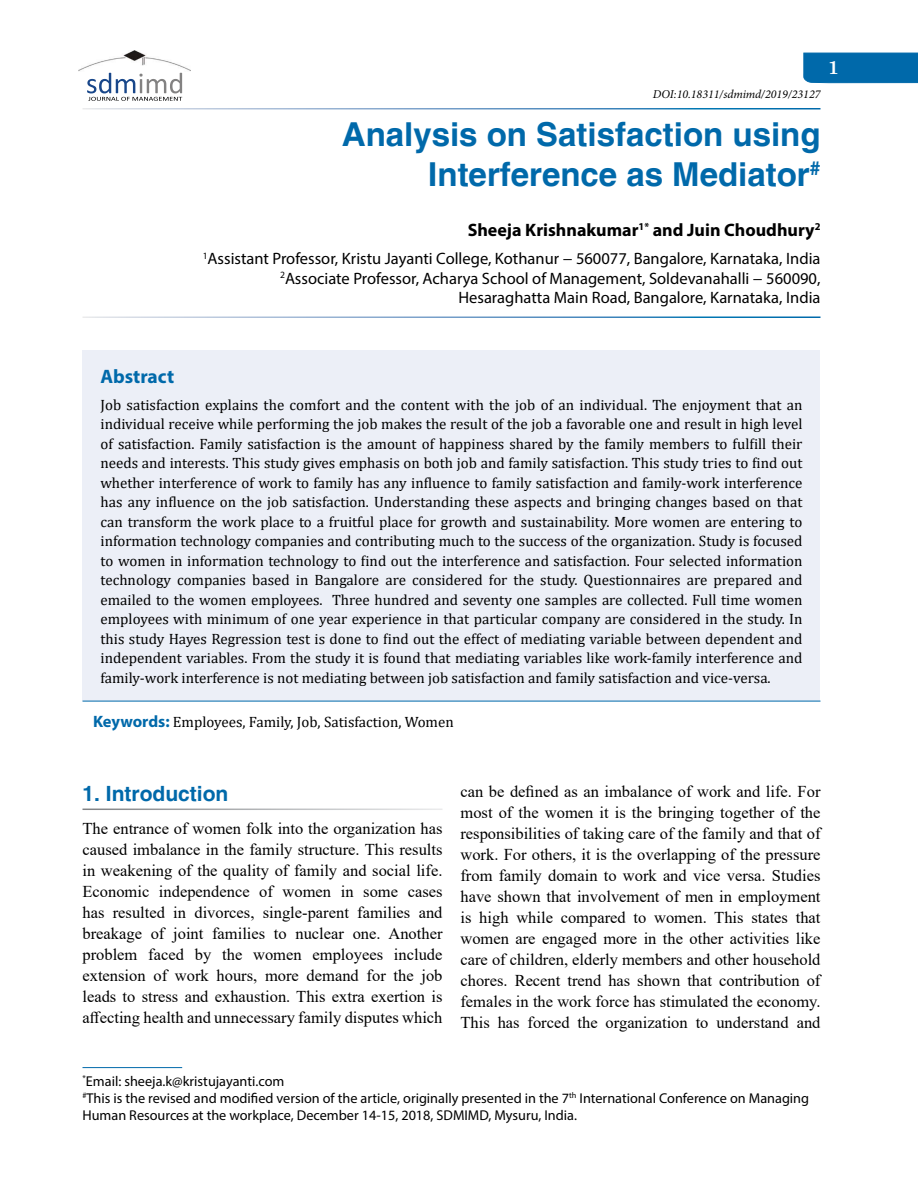
<style>
.page{position:relative;width:918px;height:1188px;background:#fff}
.page>*{position:absolute;margin:0;border:0;box-sizing:border-box;transform-origin:0 0}
.t1{font:700 33px/40.5px "Helvetica";color:#0069aa;text-align:right}
.t2{font:700 21px "Helvetica";color:#0069aa}
.t3{font:700 19.5px "Myriad Pro";color:#0069aa}
.t4{font:700 18.75px "Century Schoolbook";color:#fff}
.t5{font:700 18px "Myriad Pro";color:#000}
.t6{font:16.5px/21px "Times New Roman";color:#000;text-align:justify}
.t7{font:16.5px/19.5px "Myriad Pro";color:#000;text-align:right}
.t8{font:15px/19.5px "Cambria";color:#000;text-align:justify}
.t9{font:14.25px/17.2px "Myriad Pro";color:#000}
.t10{font:italic 12px "Minion Pro";color:#000}
.s1{font-family:"Myriad Pro";font-weight:700;font-size:16.5px;color:#0069aa}
</style>
<div class="page">
<div style="left:803px;top:53px;width:115px;height:30px;background:#0069aa"></div>
<div style="left:82px;top:350px;width:738px;height:351px;background:#eceff7"></div>
<hr style="left:82px;top:701px;width:738px;height:1px;background:#0069aa">
<hr style="left:82px;top:1067px;width:100px;height:1px;background:#0069aa">
<img style="left:79px;top:51px;width:112px;height:50px">
<img style="left:91px;top:97px;width:67px;height:4px">
<img style="left:99px;top:73px;width:83px;height:20px">
<p class="t10" style="left:653px;top:86px;width:169px">DOI:10.18311/sdmimd/2019/23127</p>
<h1 class="t1" style="left:342px;top:115px;width:480px">Analysis on Satisfaction using<br>Interference as Mediator<sup>#</sup></h1>
<p class="t5" style="left:468px;top:218px;width:354px">Sheeja Krishnakumar<sup>1*</sup> and Juin Choudhury<sup>2</sup></p>
<p class="t7" style="left:203px;top:248px;width:619px"><sup>1</sup>Assistant Professor, Kristu Jayanti College, Kothanur − 560077, Bangalore, Karnataka, India<br><sup>2</sup>Associate Professor, Acharya School of Management, Soldevanahalli − 560090,<br>Hesaraghatta Main Road, Bangalore, Karnataka, India</p>
<p class="t4" style="left:828px;top:53px;width:12px">1</p>
<h3 class="t3" style="left:100px;top:363px;width:75px">Abstract</h3>
<p class="t8" style="left:100px;top:395px;width:704px">Job satisfaction explains the comfort and the content with the job of an individual. The enjoyment that an individual receive while performing the job makes the result of the job a favorable one and result in high level of satisfaction. Family satisfaction is the amount of happiness shared by the family members to fulfill their needs and interests. This study gives emphasis on both job and family satisfaction. This study tries to find out whether interference of work to family has any influence to family satisfaction and family-work interference has any influence on the job satisfaction. Understanding these aspects and bringing changes based on that can transform the work place to a fruitful place for growth and sustainability. More women are entering to information technology companies and contributing much to the success of the organization. Study is focused to women in information technology to find out the interference and satisfaction. Four selected information technology companies based in Bangalore are considered for the study. Questionnaires are prepared and emailed to the women employees. Three hundred and seventy one samples are collected. Full time women employees with minimum of one year experience in that particular company are considered in the study. In this study Hayes Regression test is done to find out the effect of mediating variable between dependent and independent variables. From the study it is found that mediating variables like work-family interference and family-work interference is not mediating between job satisfaction and family satisfaction and vice-versa.</p>
<p class="t8" style="left:93px;top:712px;width:362px"><span class="s1">Keywords:</span> Employees, Family, Job, Satisfaction, Women</p>
<h2 class="t2" style="left:82px;top:781px;width:147px">1. Introduction</h2>
<p class="t6" style="left:82px;top:817px;width:362px">The entrance of women folk into the organization has caused imbalance in the family structure. This results in weakening of the quality of family and social life.<br>Economic independence of women in some cases has resulted in divorces, single-parent families and breakage of joint families to nuclear one. Another problem faced by the women employees include extension of work hours, more demand for the job leads to stress and exhaustion. This extra exertion is affecting health and unnecessary family disputes which</p>
<p class="t6" style="left:460px;top:781px;width:362px">can be defined as an imbalance of work and life. For most of the women it is the bringing together of the responsibilities of taking care of the family and that of work. For others, it is the overlapping of the pressure from family domain to work and vice versa. Studies have shown that involvement of men in employment is high while compared to women. This states that women are engaged more in the other activities like care of children, elderly members and other household chores. Recent trend has shown that contribution of females in the work force has stimulated the economy.<br>This has forced the organization to understand and</p>
<p class="t9" style="left:82px;top:1072px;width:728px"><sup>*</sup>Email: sheeja.k@kristujayanti.com<br><sup>#</sup>This is the revised and modified version of the article, originally presented in the 7<sup>th</sup> International Conference on Managing<br>Human Resources at the workplace, December 14-15, 2018, SDMIMD, Mysuru, India.</p>
</div>
